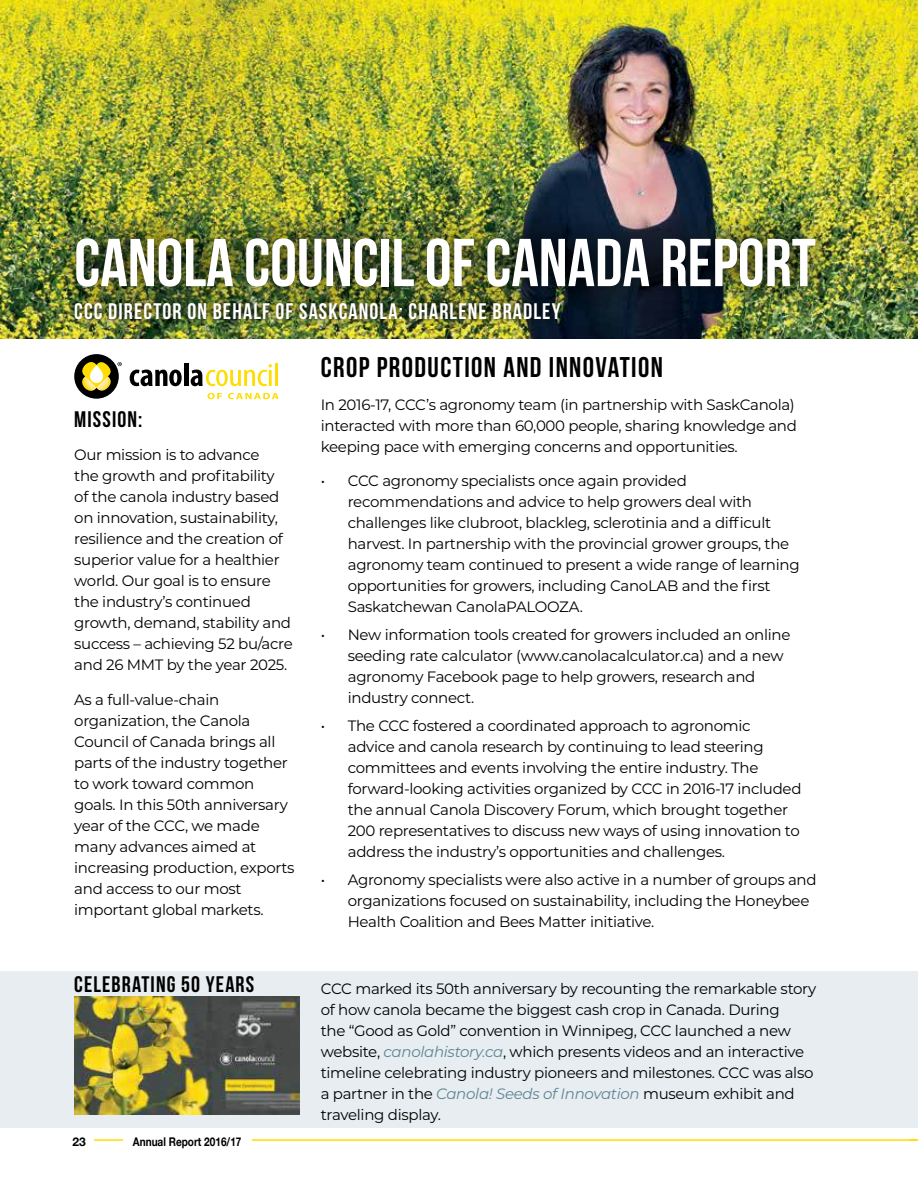
<style>
.page{position:relative;width:918px;height:1188px;background:#fff}
.page>*{position:absolute;margin:0;border:0;box-sizing:border-box;transform-origin:0 0}
.t1{font:67.5px "Bebas Neue";color:#fff}
.t2{font:28.5px "Bebas Neue";letter-spacing:.05em;color:#000}
.t3{font:22.5px "Bebas Neue";letter-spacing:.05em;color:#fff}
.t4{font:22.5px "Bebas Neue";letter-spacing:.05em;color:#000}
.t5{font:15px/21px "Montserrat";letter-spacing:-.02em;color:#000}
.t6{font:700 12px "Helvetica Neue";color:#000;scale:.84 1}
.t7{font:700 12px "Helvetica Neue";color:#000}
.s1{font-style:italic;color:#5e8594}
</style>
<div class="page">
<hr style="left:94px;top:1139px;width:824px;height:2px;background:#fd0">
<div style="left:123px;top:1134px;width:129px;height:12px;background:#fff"></div>
<div style="left:0;top:971px;width:918px;height:157px;background:#e7edf0"></div>
<img style="left:0;top:0;width:918px;height:339px">
<img style="left:46px;top:208px;width:797px;height:108px">
<img style="left:66px;top:293px;width:503px;height:35px">
<svg style="left:130px;top:370px;width:52px;height:16px"></svg>
<hr style="left:184px;top:363px;width:4px;height:23px;background:#000">
<svg style="left:207px;top:393px;width:15px;height:6px"></svg>
<svg style="left:228px;top:393px;width:51px;height:6px"></svg>
<svg style="left:191px;top:364px;width:81px;height:22px"></svg>
<hr style="left:275px;top:363px;width:3px;height:23px;background:#fd0">
<div style="left:74px;top:354px;width:45px;height:45px;background:#000;border-radius:50%"></div>
<svg style="left:82px;top:362px;width:29px;height:29px"></svg>
<svg style="left:90px;top:365px;width:13px;height:18px"></svg>
<svg style="left:118px;top:362px;width:4px;height:4px"></svg>
<img style="left:74px;top:996px;width:225px;height:118px">
<h1 class="t1" style="left:74px;top:226px;width:743px">CANOLA COUNCIL OF CANADA REPORT</h1>
<h3 class="t3" style="left:74px;top:299px;width:488px">CCC DIRECTOR ON BEHALF OF SASKCANOLA: CHARLENE BRADLEY</h3>
<h3 class="t4" style="left:74px;top:407px;width:70px">MISSION:</h3>
<p class="t5" style="left:74px;top:444px;width:220px">Our mission is to advance<br>the growth and profitability<br>of the canola industry based on innovation, sustainability, resilience and the creation of superior value for a healthier world. Our goal is to ensure the industry’s continued growth, demand, stability and success – achieving 52 bu/acre and 26 MMT by the year 2025.</p>
<p class="t5" style="left:74px;top:688px;width:222px">As a full-value-chain organization, the Canola<br>Council of Canada brings all parts of the industry together to work toward common goals. In this 50th anniversary year of the CCC, we made many advances aimed at increasing production, exports and access to our most important global markets.</p>
<h3 class="t4" style="left:74px;top:972px;width:182px">CELEBRATING 50 YEARS</h3>
<p class="t7" style="left:72px;top:1132px;width:15px">23</p>
<p class="t6" style="left:133px;top:1132px;width:131px">Annual Report 2016/17</p>
<h2 class="t2" style="left:321px;top:352px;width:344px">CROP PRODUCTION AND INNOVATION</h2>
<p class="t5" style="left:321px;top:394px;width:478px">In 2016-17, CCC’s agronomy team (in partnership with SaskCanola) interacted with more than 60,000 people, sharing knowledge and keeping pace with emerging concerns and opportunities.</p>
<p class="t5" style="left:348px;top:470px;width:453px;text-indent:-27px">• CCC agronomy specialists once again provided recommendations and advice to help growers deal with challenges like clubroot, blackleg, sclerotinia and a difficult harvest. In partnership with the provincial grower groups, the agronomy team continued to present a wide range of learning opportunities for growers, including CanoLAB and the first Saskatchewan CanolaPALOOZA.</p>
<p class="t5" style="left:348px;top:624px;width:444px;text-indent:-27px">• New information tools created for growers included an online seeding rate calculator (www.canolacalculator.ca) and a new agronomy Facebook page to help growers, research and industry connect.</p>
<p class="t5" style="left:348px;top:715px;width:455px;text-indent:-27px">• The CCC fostered a coordinated approach to agronomic advice and canola research by continuing to lead steering committees and events involving the entire industry. The forward-looking activities organized by CCC in 2016-17 included the annual Canola Discovery Forum, which brought together 200 representatives to discuss new ways of using innovation to address the industry’s opportunities and challenges.</p>
<p class="t5" style="left:348px;top:868px;width:470px;text-indent:-27px">• Agronomy specialists were also active in a number of groups and organizations focused on sustainability, including the Honeybee<br>Health Coalition and Bees Matter initiative.</p>
<p class="t5" style="left:321px;top:978px;width:497px">CCC marked its 50th anniversary by recounting the remarkable story of how canola became the biggest cash crop in Canada. During<br>the “Good as Gold” convention in Winnipeg, CCC launched a new website, <span class="s1">canolahistory.ca</span>, which presents videos and an interactive timeline celebrating industry pioneers and milestones. CCC was also a partner in the <span class="s1">Canola! Seeds of Innovation</span> museum exhibit and traveling display.</p>
</div>
